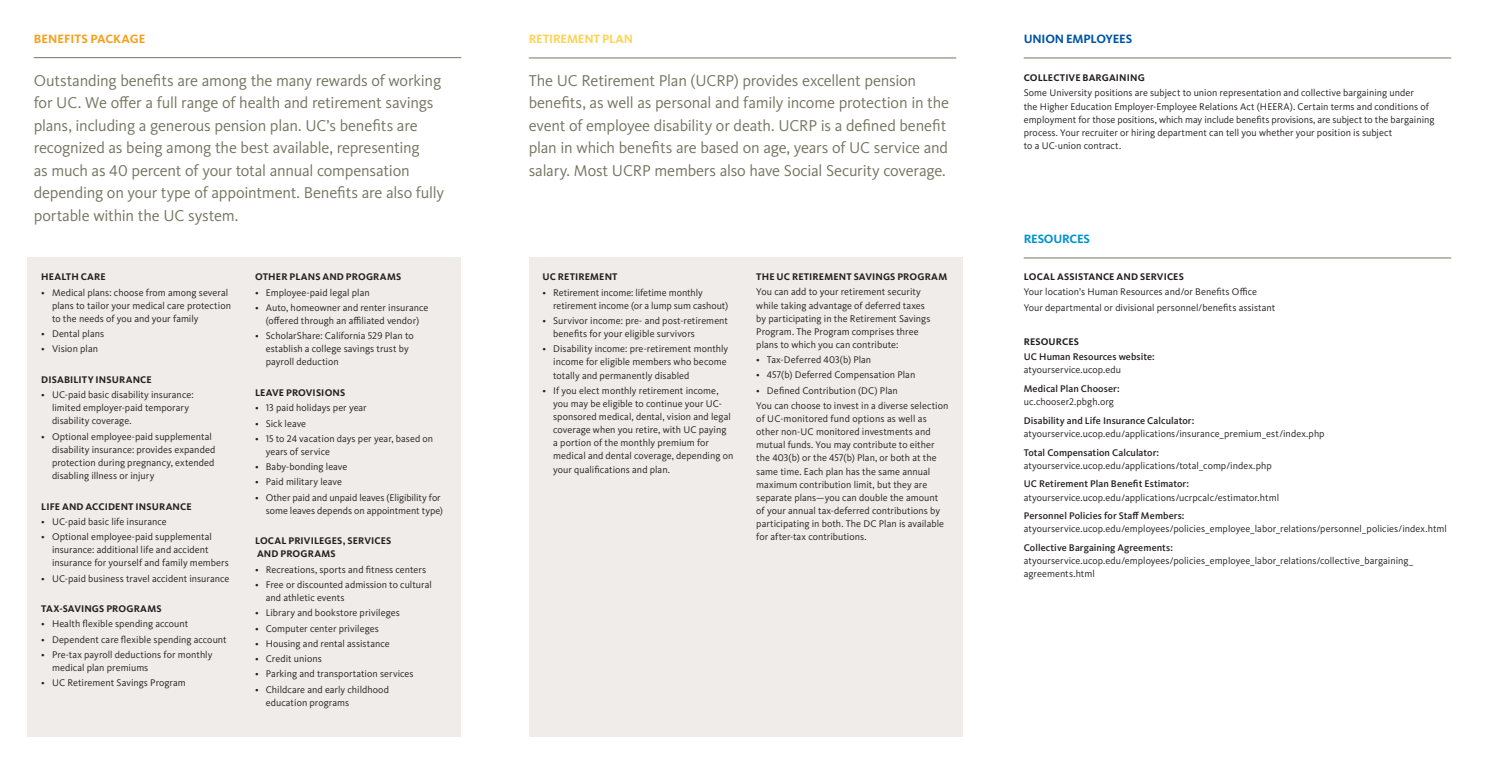
<style>
.page{position:relative;width:1485px;height:765px;background:#fff}
.page>*{position:absolute;margin:0;border:0;box-sizing:border-box;transform-origin:0 0}
.t1{font:16.25px/22.5px "Kievit OT";letter-spacing:-.015em;color:#767561}
.t2{font:700 12.5px "Kievit OT";letter-spacing:.005em;color:#f6a01b}
.t3{font:700 12.5px "Kievit OT";letter-spacing:-.015em;color:#fed356}
.t4{font:700 12.5px "Kievit OT";letter-spacing:-.02em;color:#0155a5}
.t5{font:700 12.5px "Kievit OT";letter-spacing:-.015em;color:#0093d0}
.t6{font:10px/13.1px "Kievit OT";letter-spacing:.005em;color:#231f20}
.t7{font:700 10px/13.1px "Kievit OT";letter-spacing:.01em;color:#231f20}
.t8{font:500 10px "Kievit OT";letter-spacing:.005em;color:#231f20}
</style>
<div class="page">
<div style="left:28px;top:258px;width:433px;height:479px;background:#f0ece9"></div>
<div style="left:529px;top:258px;width:433px;height:479px;background:#f0ece9"></div>
<hr style="left:34px;top:57px;width:427px;height:1px;background:#767561">
<hr style="left:529px;top:58px;width:427px;height:1px;background:#767561">
<hr style="left:1024px;top:58px;width:427px;height:1px;background:#767561">
<hr style="left:1024px;top:258px;width:427px;height:1px;background:#767561">
<p class="t2" style="left:34px;top:32px;width:8px">BENEFITS</p>
<p class="t2" style="left:90px;top:32px;width:55px">PACKAGE</p>
<p class="t1" style="left:34px;top:69px;width:412px">Outstanding benefits are among the many rewards of working for UC. We offer a full range of health and retirement savings plans, including a generous pension plan. UC’s benefits are recognized as being among the best available, representing<br>as much as 40 percent of your total annual compensation depending on your type of appointment. Benefits are also fully portable within the UC system.</p>
<p class="t7" style="left:41px;top:271px;width:66px">HEALTH CARE</p>
<p class="t6" style="left:52px;top:286px;width:180px;text-indent:-11px">• Medical plans: choose from among several plans to tailor your medical care protection to the needs of you and your family</p>
<p class="t6" style="left:41px;top:327px;width:64px">• Dental plans</p>
<p class="t6" style="left:41px;top:343px;width:58px">• Vision plan</p>
<p class="t7" style="left:41px;top:373px;width:112px">DISABILITY I NSURANCE</p>
<p class="t6" style="left:52px;top:388px;width:143px;text-indent:-11px">• UC-paid basic disability insurance: limited employer-paid temporary disability coverage.</p>
<p class="t6" style="left:52px;top:430px;width:165px;text-indent:-11px">• Optional employee-paid supplemental disability insurance: provides expanded protection during pregnancy, extended disabling illness or injury</p>
<p class="t7" style="left:41px;top:500px;width:52px">LIFE AND ACC</p>
<p class="t7" style="left:105px;top:500px;width:89px">IDENT I NSURANCE</p>
<p class="t6" style="left:41px;top:515px;width:127px">• UC-paid basic life insurance</p>
<p class="t6" style="left:52px;top:530px;width:178px;text-indent:-11px">• Optional employee-paid supplemental insurance: additional life and accident insurance for yourself and family members</p>
<p class="t6" style="left:41px;top:572px;width:190px">• UC-paid business travel accident insurance</p>
<p class="t7" style="left:41px;top:602px;width:121px">TAX-SAVIN GS PROGRAMS</p>
<p class="t6" style="left:41px;top:618px;width:148px">• Health flexible spending account</p>
<p class="t6" style="left:41px;top:633px;width:187px">• Dependent care flexible spending account</p>
<p class="t6" style="left:52px;top:648px;width:162px;text-indent:-11px">• Pre-tax payroll deductions for monthly medical plan premiums</p>
<p class="t6" style="left:41px;top:677px;width:146px">• UC Retirement Savings Program</p>
<p class="t7" style="left:255px;top:270px;width:148px">OTH ER PLANS AND PROG RAMS</p>
<p class="t6" style="left:255px;top:286px;width:116px">• Employee-paid legal plan</p>
<p class="t6" style="left:255px;top:301px;width:175px;text-align:center">• Auto, homeowner and renter insurance (offered through an affiliated vendor)</p>
<p class="t6" style="left:266px;top:329px;width:149px;text-indent:-11px">• ScholarShare: California 529 Plan to establish a college savings trust by payroll deduction</p>
<p class="t7" style="left:255px;top:386px;width:92px">LEAVE PROVISIONS</p>
<p class="t6" style="left:255px;top:402px;width:113px">• 13 paid holidays per year</p>
<p class="t6" style="left:255px;top:417px;width:53px">• Sick leave</p>
<p class="t6" style="left:266px;top:432px;width:169px;text-indent:-11px">• 15 to 24 vacation days per year, based on years of service</p>
<p class="t6" style="left:255px;top:460px;width:94px">• Baby-bonding leave</p>
<p class="t6" style="left:255px;top:476px;width:88px">• Paid military leave</p>
<p class="t6" style="left:255px;top:491px;width:189px;text-align:right">• Other paid and unpaid leaves (Eligibility for some leaves depends on appointment type)</p>
<p class="t7" style="left:255px;top:534px;width:8px">LOC</p>
<p class="t7" style="left:257px;top:534px;width:136px;text-indent:17px">AL PRIVILEGES, SERVICES<br>AND PROG RAMS</p>
<p class="t6" style="left:255px;top:563px;width:173px">• Recreations, sports and fitness centers</p>
<p class="t6" style="left:266px;top:578px;width:168px;text-indent:-11px">• Free or discounted admission to cultural and athletic events</p>
<p class="t6" style="left:255px;top:607px;width:146px">• Library and bookstore privileges</p>
<p class="t6" style="left:255px;top:622px;width:125px">• Computer center privileges</p>
<p class="t6" style="left:255px;top:637px;width:136px">• Housing and rental assistance</p>
<p class="t6" style="left:255px;top:652px;width:68px">• Credit unions</p>
<p class="t6" style="left:255px;top:668px;width:160px">• Parking and transportation services</p>
<p class="t6" style="left:266px;top:683px;width:125px;text-indent:-11px">• Childcare and early childhood education programs</p>
<p class="t3" style="left:529px;top:32px;width:106px">RETIREMENT PLAN</p>
<p class="t4" style="left:1024px;top:32px;width:90px">UNION EMPLOYEES</p>
<p class="t1" style="left:529px;top:69px;width:422px">The UC Retirement Plan (UCRP) provides excellent pension benefits, as well as personal and family income protection in the event of employee disability or death. UCRP is a defined benefit plan in which benefits are based on age, years of UC service and salary. Most UCRP members also have Social Security coverage.</p>
<p class="t7" style="left:543px;top:270px;width:77px">UC RETIREMENT</p>
<p class="t6" style="left:553px;top:286px;width:177px;text-indent:-11px">• Retirement income: lifetime monthly retirement income (or a lump sum cashout)</p>
<p class="t6" style="left:553px;top:314px;width:176px;text-indent:-11px">• Survivor income: pre- and post-retirement benefits for your eligible survivors</p>
<p class="t6" style="left:553px;top:343px;width:177px;text-indent:-11px">• Disability income: pre-retirement monthly income for eligible members who become totally and permanently disabled</p>
<p class="t6" style="left:553px;top:384px;width:182px;text-indent:-11px">• If you elect monthly retirement income, you may be eligible to continue your UC&shy;sponsored medical, dental, vision and legal coverage when you retire, with UC paying a portion of the monthly premium for medical and dental coverage, depending on your qualifications and plan.</p>
<p class="t7" style="left:756px;top:270px;width:192px">TH E UC RETIREMENT SAVINGS PROG RAM</p>
<p class="t6" style="left:756px;top:286px;width:176px">You can add to your retirement security while taking advantage of deferred taxes by participating in the Retirement Savings Program. The Program comprises three plans to which you can contribute:</p>
<p class="t6" style="left:756px;top:353px;width:116px">• Tax-Deferred 403(b) Plan</p>
<p class="t6" style="left:756px;top:369px;width:161px">• 457(b) Deferred Compensation Plan</p>
<p class="t6" style="left:756px;top:383px;width:194px;line-height:15.2px">• Defined Contribution (DC) Plan<br>You can choose to invest in a diverse selection</p>
<p class="t6" style="left:756px;top:412px;width:189px">of UC-monitored fund options as well as other non-UC monitored investments and mutual funds. You may contribute to either the 403(b) or the 457(b) Plan, or both at the same time. Each plan has the same annual maximum contribution limit, but they are separate plans—you can double the amount of your annual tax-deferred contributions by participating in both. The DC Plan is available for after-tax contributions.</p>
<p class="t7" style="left:1024px;top:71px;width:122px">COLLECTIVE BARGAINING</p>
<p class="t6" style="left:1024px;top:87px;width:412px">Some University positions are subject to union representation and collective bargaining under<br>the Higher Education Employer-Employee Relations Act (HEERA). Certain terms and conditions of employment for those positions, which may include benefits provisions, are subject to the bargaining process. Your recruiter or hiring department can tell you whether your position is subject<br>to a UC-union contract.</p>
<p class="t5" style="left:1024px;top:232px;width:68px">RESOURCES</p>
<p class="t7" style="left:1024px;top:270px;width:40px">LOCAL ASSISTAN</p>
<p class="t7" style="left:1103px;top:270px;width:77px">CE AN D SERVICES</p>
<p class="t6" style="left:1024px;top:284px;width:253px;line-height:15.4px">Your location’s Human Resources and/or Benefits Office<br>Your departmental or divisional personnel/benefits assistant</p>
<p class="t7" style="left:1024px;top:335px;width:51px">RESOURCES</p>
<p class="t8" style="left:1024px;top:351px;width:132px">UC Human Resources website:</p>
<p class="t6" style="left:1024px;top:363px;width:99px">atyourservice.ucop.edu</p>
<p class="t8" style="left:1024px;top:383px;width:97px">Medical Plan Chooser:</p>
<p class="t6" style="left:1024px;top:395px;width:92px">uc.chooser2.pbgh.org</p>
<p class="t8" style="left:1024px;top:415px;width:172px">Disability and Life Insurance Calculator:</p>
<p class="t6" style="left:1024px;top:427px;width:302px">atyourservice.ucop.edu/applications/insurance_premium_est/index.php</p>
<p class="t8" style="left:1024px;top:446px;width:137px">Total Compensation Calculator:</p>
<p class="t6" style="left:1024px;top:459px;width:249px">atyourservice.ucop.edu/applications/total_comp/index.php</p>
<p class="t8" style="left:1024px;top:478px;width:167px">UC Retirement Plan Benefit Estimator:</p>
<p class="t6" style="left:1024px;top:491px;width:257px">atyourservice.ucop.edu/applications/ucrpcalc/estimator.html</p>
<p class="t8" style="left:1024px;top:510px;width:162px">Personnel Policies for Staff Members:</p>
<p class="t6" style="left:1024px;top:523px;width:425px">atyourservice.ucop.edu/employees/policies_employee_labor_relations/personnel_policies/index.html</p>
<p class="t8" style="left:1024px;top:542px;width:151px">Collective Bargaining Agreements:</p>
<p class="t6" style="left:1024px;top:555px;width:391px">atyourservice.ucop.edu/employees/policies_employee_labor_relations/collective_bargaining_ agreements.html</p>
</div>
